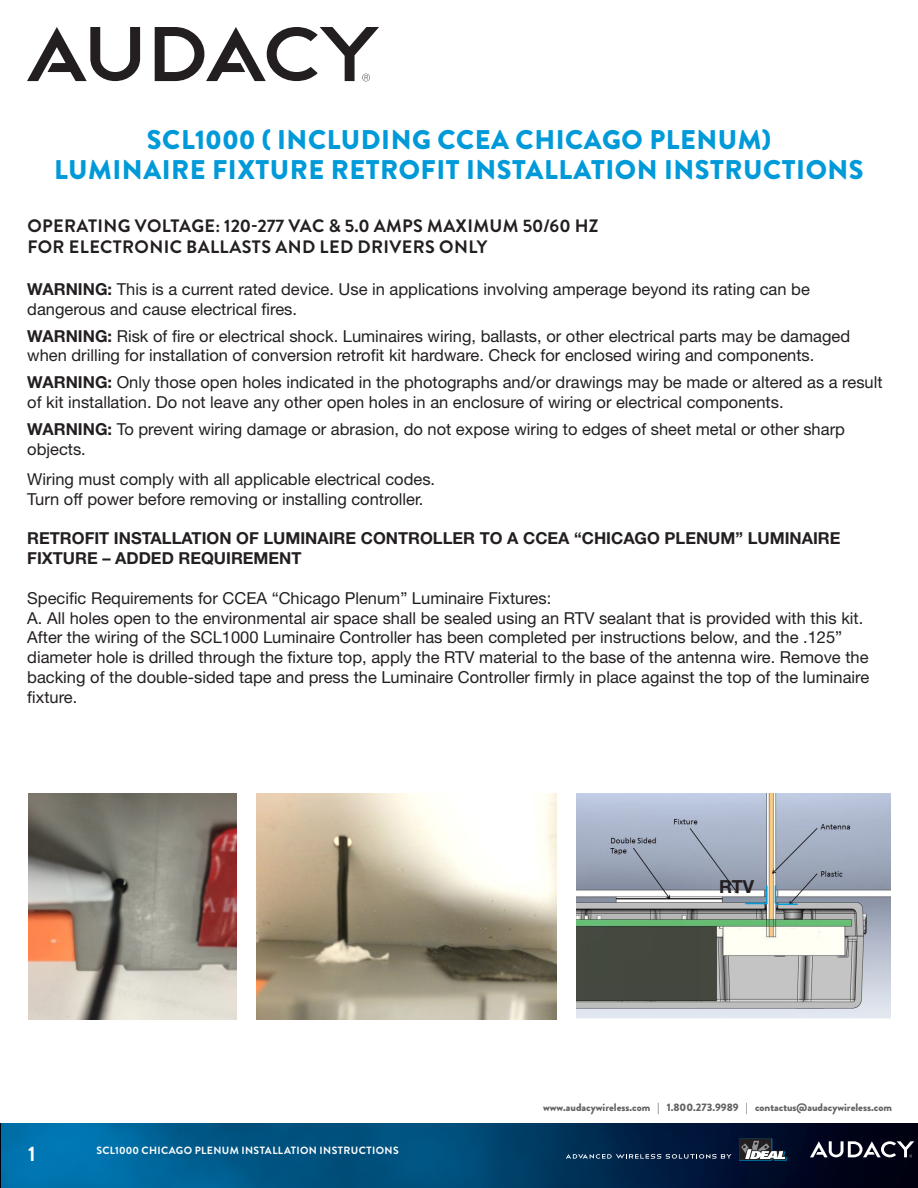
<style>
.page{position:relative;width:918px;height:1188px;background:#fff}
.page>*{position:absolute;margin:0;border:0;box-sizing:border-box;transform-origin:0 0}
.t1{font:900 27px "Brandon Grotesque";letter-spacing:.02em;color:#009ad9}
.t2{font:700 21px "Brandon Grotesque";color:#fff}
.t3{font:700 18px "Brandon Grotesque";letter-spacing:.02em;color:#231f20}
.t4{font:700 18px "Helvetica Neue LT Std";color:#231f20}
.t5{font:16.5px/19.8px "Helvetica Neue LT Std";color:#231f20}
.t6{font:700 16.5px "Helvetica Neue LT Std";color:#231f20}
.t7{font:900 10.8px "Brandon Grotesque";color:#636366}
.t8{font:700 10.5px "Brandon Grotesque";letter-spacing:.035em;color:#fff}
.s1{font-weight:700}
</style>
<div class="page">
<img style="left:0;top:1123px;width:918px;height:65px">
<svg style="left:810px;top:1141px;width:104px;height:17px"></svg>
<svg style="left:739px;top:1139px;width:51px;height:22px"></svg>
<svg style="left:566px;top:1154px;width:165px;height:5px"></svg>
<svg style="left:27px;top:27px;width:113px;height:54px"></svg>
<svg style="left:155px;top:27px;width:224px;height:54px"></svg>
<img style="left:28px;top:793px;width:209px;height:226px">
<img style="left:257px;top:793px;width:300px;height:226px">
<img style="left:577px;top:793px;width:314px;height:226px">
<svg style="left:745px;top:886px;width:23px;height:18px"></svg>
<svg style="left:775px;top:886px;width:23px;height:19px"></svg>
<p class="t1" style="left:147px;top:120px;width:626px">SCL1000 ( INCLUDING CCEA CHICAGO PLENUM)</p>
<p class="t1" style="left:54px;top:150px;width:811px">LUMINAIRE FIXTURE RETROFIT INSTALLATION INSTRUCTIONS</p>
<p class="t3" style="left:27px;top:213px;width:573px">OPERATING VOLTAGE: 120-277 VAC &amp; 5.0 AMPS MAXIMUM 50/60 HZ</p>
<p class="t3" style="left:27px;top:235px;width:462px">FOR ELECTRONIC BALLASTS AND LED DRIVERS ONLY</p>
<p class="t5" style="left:27px;top:279px;width:784px"><span class="s1">WARNING:</span> This is a current rated device. Use in applications involving amperage beyond its rating can be</p>
<p class="t5" style="left:27px;top:299px;width:271px">dangerous and cause electrical fires.</p>
<p class="t5" style="left:27px;top:326px;width:824px"><span class="s1">WARNING:</span> Risk of fire or electrical shock. Luminaires wiring, ballasts, or other electrical parts may be damaged when drilling for installation of conversion retrofit kit hardware. Check for enclosed wiring and components.</p>
<p class="t5" style="left:27px;top:372px;width:857px"><span class="s1">WARNING:</span> Only those open holes indicated in the photographs and/or drawings may be made or altered as a result of kit installation. Do not leave any other open holes in an enclosure of wiring or electrical components.</p>
<p class="t5" style="left:27px;top:419px;width:819px"><span class="s1">WARNING:</span> To prevent wiring damage or abrasion, do not expose wiring to edges of sheet metal or other sharp</p>
<p class="t5" style="left:27px;top:439px;width:60px">objects.</p>
<p class="t5" style="left:27px;top:469px;width:409px">Wiring must comply with all applicable electrical codes.</p>
<p class="t5" style="left:27px;top:489px;width:398px">Turn off power before removing or installing controller.</p>
<p class="t6" style="left:27px;top:528px;width:815px">RETROFIT INSTALLATION OF LUMINAIRE CONTROLLER TO A CCEA “CHICAGO PLENUM” LUMINAIRE</p>
<p class="t6" style="left:27px;top:548px;width:276px">FIXTURE – ADDED REQUIREMENT</p>
<p class="t5" style="left:27px;top:588px;width:526px">Specific Requirements for CCEA “Chicago Plenum” Luminaire Fixtures:</p>
<p class="t5" style="left:27px;top:608px;width:838px">A. All holes open to the environmental air space shall be sealed using an RTV sealant that is provided with this kit.<br>After the wiring of the SCL1000 Luminaire Controller has been completed per instructions below, and the .125”</p>
<p class="t5" style="left:27px;top:647px;width:844px;text-align:justify">diameter hole is drilled through the fixture top, apply the RTV material to the base of the antenna wire. Remove the backing of the double-sided tape and press the Luminaire Controller firmly in place against the top of the luminaire fixture.</p>
<p class="t4" style="left:719px;top:876px;width:37px">RTV</p>
<p class="t2" style="left:28px;top:1139px;width:9px">1</p>
<p class="t8" style="left:96px;top:1143px;width:304px">SCL1000 CHICAGO PLENUM INSTALLATION INSTRUCTIONS</p>
<p class="t7" style="left:543px;top:1099px;width:350px">www.audacywireless.com | 1.800.273.9989 | contactus@audacywireless.com</p>
</div>
